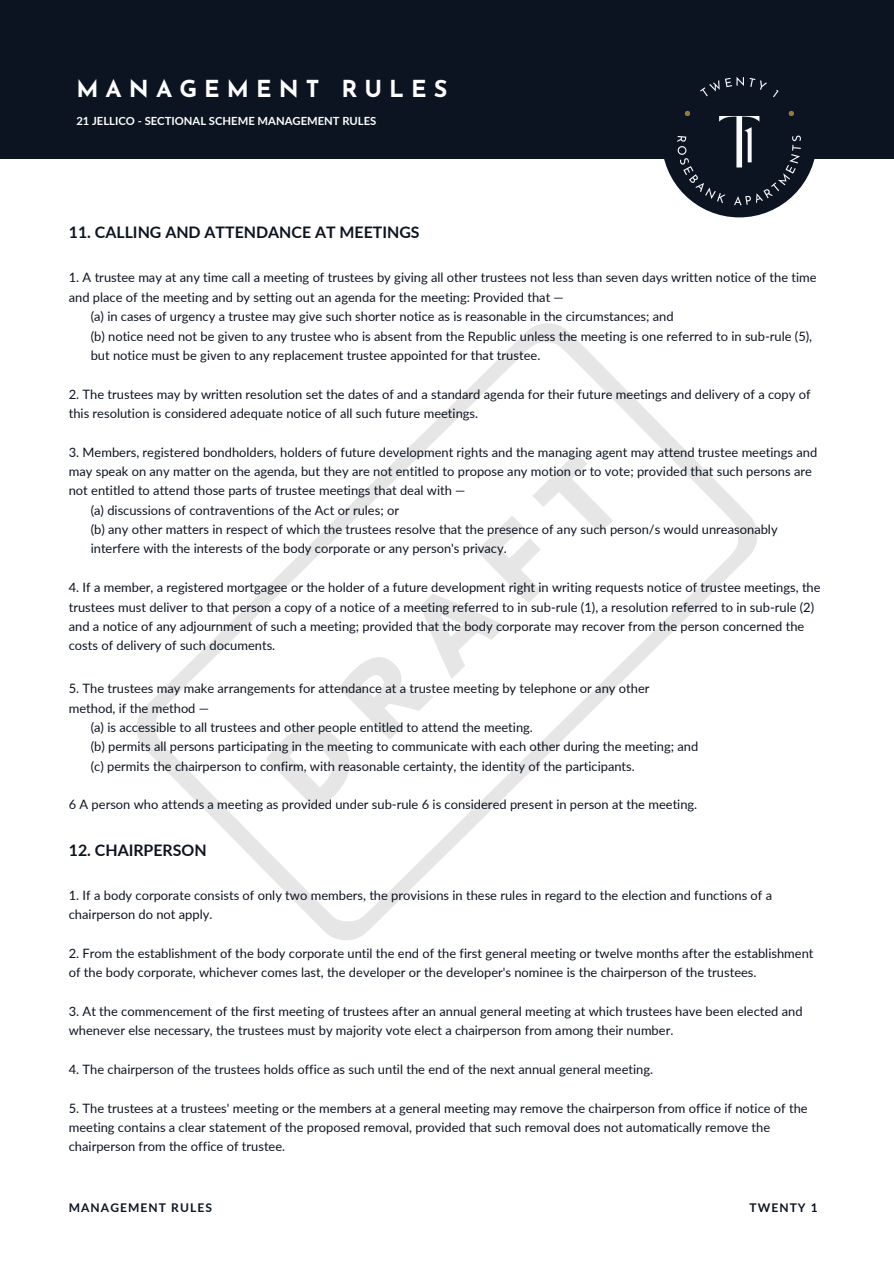
<style>
.page{position:relative;width:894px;height:1264px;background:#fff}
.page>*{position:absolute;margin:0;border:0;box-sizing:border-box;transform-origin:0 0}
.t1{font:700 23.4px "Josefin Sans";letter-spacing:.305em;color:#fff}
.t2{font:700 15.9px "Lato";color:#0c1421}
.t3{font:12.9px/19.4px "Lato";color:#0c1421}
.t4{font:700 12px "Lato";letter-spacing:.09em;color:#0c1421}
.t5{font:700 11.25px "Lato";color:#fff}
</style>
<div class="page">
<div style="left:0;top:0;width:893px;height:159px;background:#0c1421"></div>
<div style="left:661px;top:62px;width:155px;height:155px;background:#0c1421;border-radius:50%"></div>
<svg style="left:700px;top:77px;width:43px;height:19px"></svg>
<svg style="left:749px;top:78px;width:17px;height:12px"></svg>
<svg style="left:773px;top:90px;width:5px;height:7px"></svg>
<svg style="left:677px;top:111px;width:123px;height:94px"></svg>
<svg style="left:136px;top:323px;width:621px;height:617px"></svg>
<svg style="left:266px;top:452px;width:347px;height:358px"></svg>
<h4 class="t1" style="left:76px;top:80px;width:372px">MANAGEMENT RULES</h4>
<h4 class="t5" style="left:76px;top:114px;width:301px">21 JELLICO - SECTIONAL SCHEME MANAGEMENT RULES</h4>
<h1 class="t2" style="left:69px;top:223px;width:352px">11. CALLING AND ATTENDANCE AT MEETINGS</h1>
<p class="t3" style="left:69px;top:268px;width:749px">1. A trustee may at any time call a meeting of trustees by giving all other trustees not less than seven days written notice of the time and place of the meeting and by setting out an agenda for the meeting: Provided that —</p>
<p class="t3" style="left:91px;top:306px;width:584px">(a) in cases of urgency a trustee may give such shorter notice as is reasonable in the circumstances; and</p>
<h2 class="t3" style="left:91px;top:326px;width:722px">(b) notice need not be given to any trustee who is absent from the Republic unless the meeting is one referred to in sub-rule (5), but notice must be given to any replacement trustee appointed for that trustee.</h2>
<h4 class="t3" style="left:69px;top:384px;width:743px">2. The trustees may by written resolution set the dates of and a standard agenda for their future meetings and delivery of a copy of this resolution is considered adequate notice of all such future meetings.</h4>
<p class="t3" style="left:69px;top:442px;width:749px">3. Members, registered bondholders, holders of future development rights and the managing agent may attend trustee meetings and may speak on any matter on the agenda, but they are not entitled to propose any motion or to vote; provided that such persons are not entitled to attend those parts of trustee meetings that deal with —</p>
<p class="t3" style="left:91px;top:500px;width:310px">(a) discussions of contraventions of the Act or rules; or</p>
<h4 class="t3" style="left:91px;top:519px;width:688px">(b) any other matters in respect of which the trustees resolve that the presence of any such person/s would unreasonably interfere with the interests of the body corporate or any person's privacy.</h4>
<h4 class="t3" style="left:69px;top:577px;width:753px">4. If a member, a registered mortgagee or the holder of a future development right in writing requests notice of trustee meetings, the trustees must deliver to that person a copy of a notice of a meeting referred to in sub-rule (1), a resolution referred to in sub-rule (2) and a notice of any adjournment of such a meeting; provided that the body corporate may recover from the person concerned the costs of delivery of such documents.</h4>
<p class="t3" style="left:69px;top:678px;width:582px">5. The trustees may make arrangements for attendance at a trustee meeting by telephone or any other method, if the method —</p>
<p class="t3" style="left:91px;top:717px;width:443px">(a) is accessible to all trustees and other people entitled to attend the meeting.</p>
<h4 class="t3" style="left:91px;top:736px;width:609px">(b) permits all persons participating in the meeting to communicate with each other during the meeting; and</h4>
<h4 class="t3" style="left:91px;top:756px;width:545px">(c) permits the chairperson to confirm, with reasonable certainty, the identity of the participants.</h4>
<p class="t3" style="left:69px;top:794px;width:630px">6 A person who attends a meeting as provided under sub-rule 6 is considered present in person at the meeting.</p>
<p class="t2" style="left:69px;top:840px;width:139px">12. CHAIRPERSON</p>
<p class="t3" style="left:69px;top:885px;width:704px">1. If a body corporate consists of only two members, the provisions in these rules in regard to the election and functions of a chairperson do not apply.</p>
<h4 class="t3" style="left:69px;top:943px;width:746px">2. From the establishment of the body corporate until the end of the first general meeting or twelve months after the establishment of the body corporate, whichever comes last, the developer or the developer's nominee is the chairperson of the trustees.</h4>
<h2 class="t3" style="left:69px;top:1001px;width:735px">3. At the commencement of the first meeting of trustees after an annual general meeting at which trustees have been elected and whenever else necessary, the trustees must by majority vote elect a chairperson from among their number.</h2>
<h4 class="t3" style="left:69px;top:1059px;width:585px">4. The chairperson of the trustees holds office as such until the end of the next annual general meeting.</h4>
<h4 class="t3" style="left:69px;top:1098px;width:740px">5. The trustees at a trustees' meeting or the members at a general meeting may remove the chairperson from office if notice of the meeting contains a clear statement of the proposed removal, provided that such removal does not automatically remove the chairperson from the office of trustee.</h4>
<p class="t4" style="left:69px;top:1200px;width:145px">MANAGEMENT RULES</p>
<h4 class="t4" style="left:749px;top:1200px;width:70px">TWENTY 1</h4>
</div>
